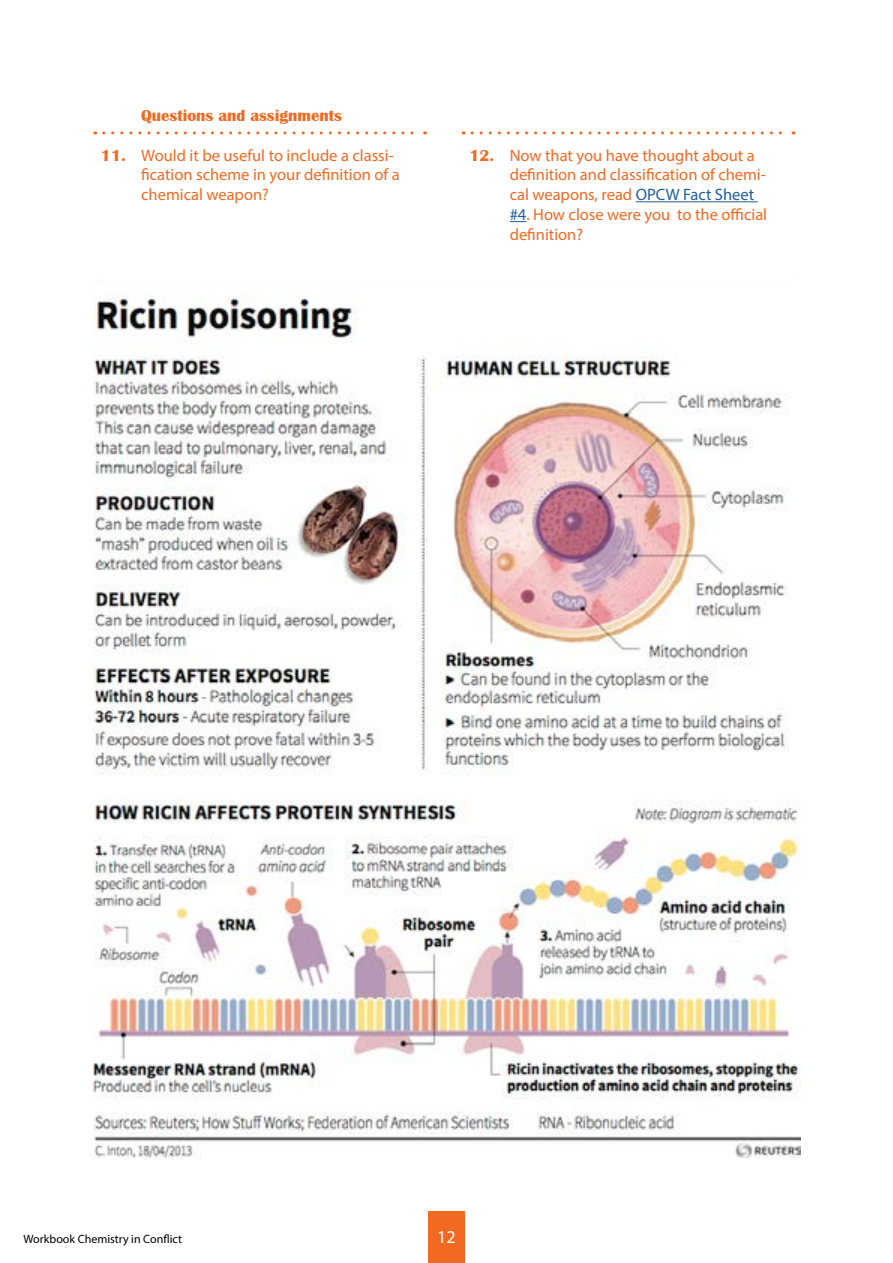
<style>
.page{position:relative;width:893px;height:1263px;background:#fff}
.page>*{position:absolute;margin:0;border:0;box-sizing:border-box;transform-origin:0 0}
.t1{font:18px "Myriad Pro";color:#fff}
.t2{font:16.5px/19.8px "Myriad Pro";color:#f26921}
.t3{font:700 16.5px "Britannic";color:#f26921}
.t4{font:12px "Myriad Pro";color:#000}
.s1{color:#215e9e}
</style>
<div class="page">
<div style="left:428px;top:1211px;width:37px;height:52px;background:#f26921"></div>
<img style="left:94px;top:295px;width:706px;height:862px">
<svg style="left:104px;top:131px;width:322px;height:3px"></svg>
<hr style="left:636px;top:201px;width:122px;height:1px;background:#215e9e">
<svg style="left:510px;top:221px;width:16px;height:1px"></svg>
<svg style="left:472px;top:131px;width:322px;height:3px"></svg>
<p class="t3" style="left:141px;top:106px;width:202px">Questions and assignments</p>
<p class="t2" style="left:141px;top:145px;width:260px">Would it be useful to include a classi&shy;fication scheme in your definition of a chemical weapon?</p>
<p class="t3" style="left:101px;top:146px;width:26px">11.</p>
<p class="t2" style="left:510px;top:145px;width:259px">Now that you have thought about a definition and classification of chemi&shy;cal weapons, read <span class="s1">OPCW Fact Sheet #4</span>. How close were you to the official definition?</p>
<p class="t3" style="left:469px;top:146px;width:26px">12.</p>
<p class="t4" style="left:23px;top:1232px;width:160px">Workbook Chemistry in Conflict</p>
<p class="t1" style="left:437px;top:1226px;width:20px">12</p>
</div>
